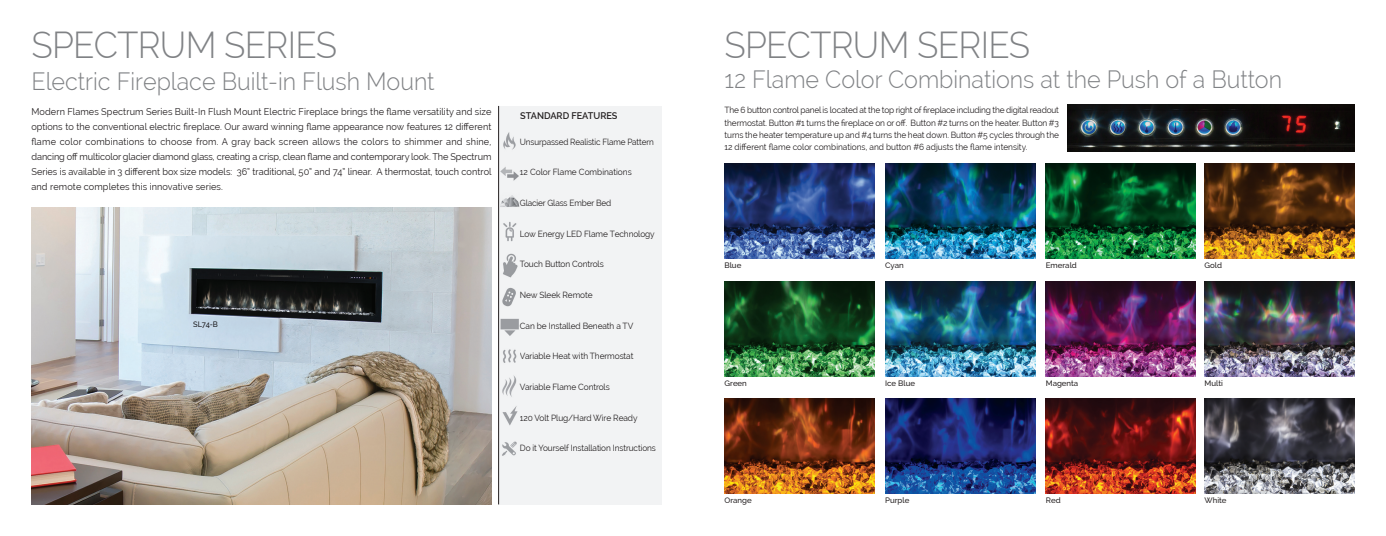
<style>
.page{position:relative;width:1386px;height:536px;background:#fff}
.page>*{position:absolute;margin:0;border:0;box-sizing:border-box;transform-origin:0 0}
.t1{font:300 36.75px "Raleway";letter-spacing:-.02em;color:#808285;scale:.95 1}
.t2{font:300 24.5px "Raleway";color:#808285;scale:.95 1}
.t3{font:9.62px/14.9px "Raleway";letter-spacing:.01em;color:#231f20;text-align:justify;scale:.95 1}
.t4{font:600 9.62px "Raleway";color:#231f20;scale:.95 1}
.t5{font:8.75px/12.2px "Raleway";letter-spacing:-.01em;color:#231f20;text-align:justify;scale:.95 1}
.t6{font:8.75px "Raleway";letter-spacing:-.01em;color:#231f20;scale:.94 1}
.t7{font:8.75px "Raleway";letter-spacing:-.01em;color:#231f20;scale:.93 1}
.t8{font:500 7.88px "Raleway";color:#231f20}
.t9{font:500 7.88px "Raleway";color:#231f20;scale:.95 1}
</style>
<div class="page">
<div style="left:499px;top:106px;width:163px;height:398px;background:#f2f3f4"></div>
<img style="left:499px;top:192px;width:21px;height:15px">
<img style="left:501px;top:167px;width:18px;height:14px">
<img style="left:502px;top:375px;width:15px;height:22px">
<img style="left:502px;top:287px;width:14px;height:19px">
<hr style="left:498px;top:106px;width:1px;height:398px;background:#231f20">
<img style="left:499px;top:253px;width:19px;height:26px">
<img style="left:503px;top:222px;width:14px;height:20px">
<img style="left:500px;top:319px;width:19px;height:17px">
<img style="left:502px;top:441px;width:15px;height:15px">
<img style="left:503px;top:349px;width:14px;height:14px">
<img style="left:502px;top:406px;width:16px;height:20px">
<img style="left:32px;top:207px;width:459px;height:297px">
<img style="left:499px;top:131px;width:17px;height:22px">
<img style="left:724px;top:163px;width:150px;height:95px">
<img style="left:885px;top:163px;width:150px;height:95px">
<img style="left:1045px;top:163px;width:150px;height:95px">
<img style="left:1205px;top:163px;width:149px;height:95px">
<img style="left:724px;top:281px;width:150px;height:95px">
<img style="left:885px;top:281px;width:150px;height:95px">
<img style="left:1045px;top:281px;width:150px;height:95px">
<img style="left:1205px;top:281px;width:149px;height:95px">
<img style="left:724px;top:398px;width:150px;height:95px">
<img style="left:885px;top:398px;width:150px;height:95px">
<img style="left:1045px;top:398px;width:150px;height:95px">
<img style="left:1205px;top:398px;width:149px;height:95px">
<img style="left:1067px;top:104px;width:287px;height:47px">
<h1 class="t1" style="left:32px;top:24px;width:323px">SPECTRUM SERIES</h1>
<h2 class="t2" style="left:32px;top:67px;width:426px">Electric Fireplace Built-in Flush Mount</h2>
<p class="t3" style="left:32px;top:104px;width:486px">Modern Flames Spectrum Series Built-In Flush Mount Electric Fireplace brings the flame versatility and size options to the conventional electric fireplace. Our award winning flame appearance now features 12 different flame color combinations to choose from. A gray back screen allows the colors to shimmer and shine, dancing off multicolor glacier diamond glass, creating a crisp, clean flame and contemporary look. The Spectrum Series is available in 3 different box size models: 36” traditional, 50” and 74” linear. A thermostat, touch control and remote completes this innovative series.</p>
<p class="t9" style="left:193px;top:319px;width:27px">SL74-B</p>
<p class="t4" style="left:520px;top:110px;width:104px">STANDARD FEATURES</p>
<p class="t7" style="left:520px;top:136px;width:145px">Unsurpassed Realistic Flame Pattern</p>
<p class="t5" style="left:520px;top:166px;width:119px">12 Color Flame Combinations</p>
<p class="t6" style="left:520px;top:198px;width:99px">Glacier Glass Ember Bed</p>
<p class="t5" style="left:520px;top:227px;width:143px">Low Energy LED Flame Technology</p>
<p class="t5" style="left:520px;top:258px;width:90px">Touch Button Controls</p>
<p class="t5" style="left:520px;top:289px;width:78px">New Sleek Remote</p>
<p class="t5" style="left:520px;top:319px;width:121px">Can be Installed Beneath a TV</p>
<p class="t5" style="left:520px;top:350px;width:121px">Variable Heat with Thermostat</p>
<p class="t5" style="left:520px;top:380px;width:96px">Variable Flame Controls</p>
<p class="t5" style="left:520px;top:411px;width:125px">120 Volt Plug/Hard Wire Ready</p>
<p class="t6" style="left:520px;top:443px;width:146px">Do it Yourself Installation Instructions</p>
<h1 class="t1" style="left:724px;top:24px;width:323px">SPECTRUM SERIES</h1>
<h2 class="t2" style="left:724px;top:65px;width:588px">12 Flame Color Combinations at the Push of a Button</h2>
<p class="t5" style="left:724px;top:104px;width:354px">The 6 button control panel is located at the top right of fireplace including the digital readout thermostat. Button #1 turns the fireplace on or off. Button #2 turns on the heater. Button #3 turns the heater temperature up and #4 turns the heat down. Button #5 cycles through the 12 different flame color combinations, and button #6 adjusts the flame intensity.</p>
<p class="t8" style="left:724px;top:260px;width:18px">Blue</p>
<p class="t8" style="left:885px;top:260px;width:20px">Cyan</p>
<p class="t8" style="left:1046px;top:260px;width:33px">Emerald</p>
<p class="t8" style="left:1205px;top:260px;width:19px">Gold</p>
<p class="t8" style="left:724px;top:378px;width:24px">Green</p>
<p class="t8" style="left:885px;top:378px;width:31px">Ice Blue</p>
<p class="t8" style="left:1046px;top:378px;width:34px">Magenta</p>
<p class="t8" style="left:1205px;top:378px;width:20px">Multi</p>
<p class="t8" style="left:724px;top:495px;width:29px">Orange</p>
<p class="t8" style="left:885px;top:495px;width:26px">Purple</p>
<p class="t8" style="left:1046px;top:495px;width:16px">Red</p>
<p class="t8" style="left:1205px;top:495px;width:24px">White</p>
</div>
